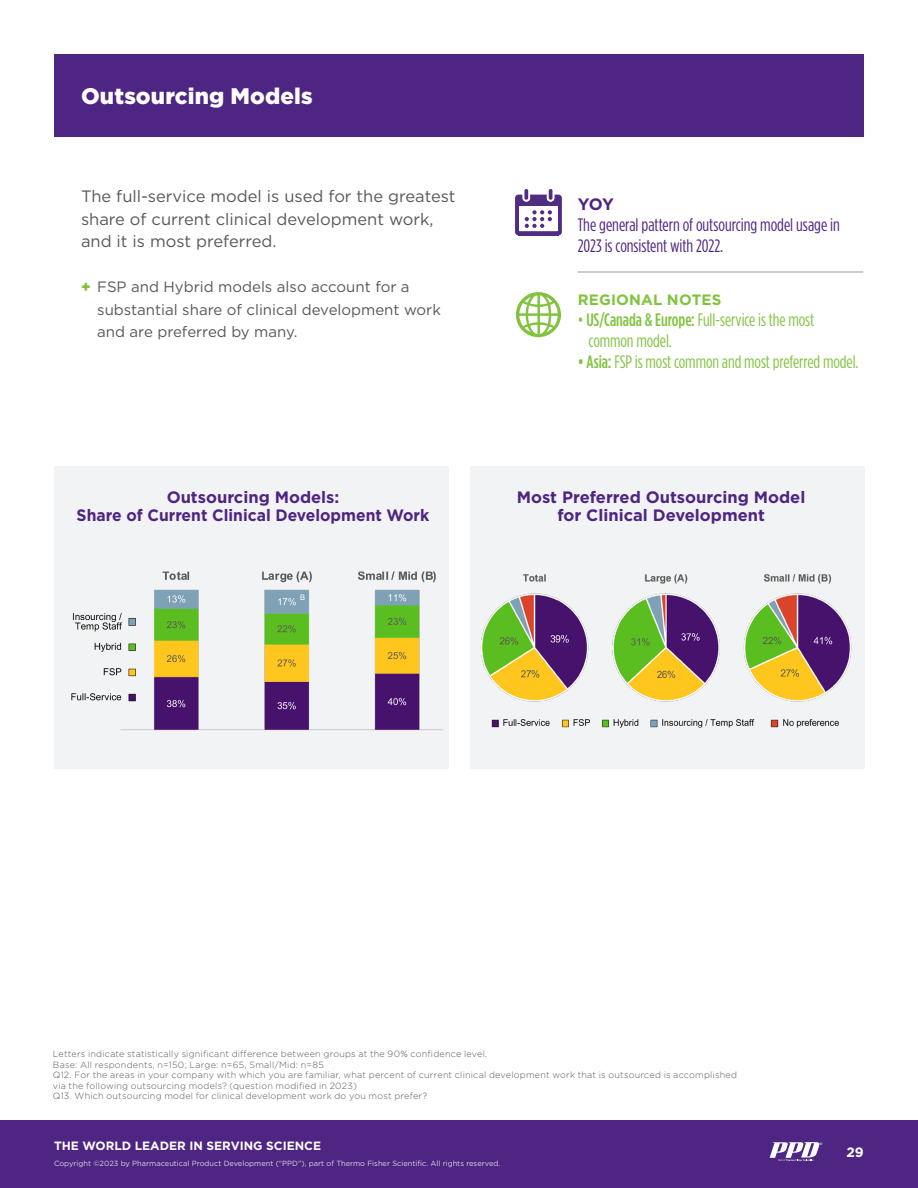
<style>
.page{position:relative;width:918px;height:1188px;background:#fff}
.page>*{position:absolute;margin:0;border:0;box-sizing:border-box;transform-origin:0 0}
.t1{font:900 22.5px "Gotham";letter-spacing:.005em;color:#fff}
.t2{font:18px/21px "Gotham Condensed";letter-spacing:-.005em;color:#81c340}
.t3{font:18px/21px "Gotham Condensed";letter-spacing:-.005em;color:#4e2582}
.chart_header_-_purple{font:700 16.5px/18px "Gotham";color:#4e2582;text-align:center}
.question__hanging_indent{font:16.5px/22.5px "Gotham";color:#57585a}
.bullet_w__rule__hanging_indent{font:15px/22.5px "Gotham";color:#57585a}
.t4{font:700 15px "Gotham";letter-spacing:.01em;color:#81c340}
.t5{font:700 13.5px "Gotham";color:#fff}
.t6{font:700 12px "Gotham";color:#fff}
.section_subhead_-_all_caps_BLUE{font:300 9px/10.5px "Gotham";letter-spacing:.025em;color:#57585a}
.t7{font:7.5px "Gotham";color:#fff}
.s1{font-weight:900;color:#81c340}
.s2{font-weight:500}
</style>
<div class="page">
<div style="left:0;top:1120px;width:918px;height:68px;background:#4e2582"></div>
<svg style="left:770px;top:1142px;width:52px;height:19px"></svg>
<div style="left:54px;top:466px;width:394px;height:302px;background:#f2f3f4"></div>
<div style="left:470px;top:466px;width:394px;height:302px;background:#f2f3f4"></div>
<div style="left:54px;top:54px;width:810px;height:82px;background:#4e2582"></div>
<hr style="left:578px;top:271px;width:285px;height:2px;background:#bcbdc0">
<svg style="left:516px;top:292px;width:45px;height:45px"></svg>
<img style="left:71px;top:571px;width:371px;height:160px">
<img style="left:480px;top:574px;width:372px;height:154px">
<svg style="left:515px;top:189px;width:47px;height:46px"></svg>
<p class="t1" style="left:81px;top:81px;width:233px">Outsourcing Models</p>
<p class="question__hanging_indent" style="left:81px;top:185px;width:376px">The full-service model is used for the greatest share of current clinical development work, and it is most preferred.</p>
<p class="bullet_w__rule__hanging_indent" style="left:97px;top:275px;width:345px;text-indent:-16px"><span class="s1">+</span> FSP and Hybrid models also account for a substantial share of clinical development work and are preferred by many.</p>
<p class="chart_header_-_purple" style="left:578px;top:195px;width:38px">YOY</p>
<p class="t3" style="left:578px;top:214px;width:264px">The general pattern of outsourcing model usage in<br>2023 is consistent with 2022.</p>
<p class="t4" style="left:578px;top:290px;width:145px">REGIONAL NOTES</p>
<p class="t2" style="left:589px;top:309px;width:227px;text-indent:-11px">• <span class="s2">US/Canada &amp; Europe:</span> Full-service is the most common model.</p>
<p class="t2" style="left:578px;top:351px;width:282px"><span class="s2">• Asia:</span> FSP is most common and most preferred model.</p>
<p class="chart_header_-_purple" style="left:77px;top:488px;width:354px">Outsourcing Models:<br>Share of Current Clinical Development Work</p>
<p class="chart_header_-_purple" style="left:517px;top:488px;width:290px">Most Preferred Outsourcing Model</p>
<p class="chart_header_-_purple" style="left:557px;top:506px;width:209px">for Clinical Development</p>
<p class="section_subhead_-_all_caps_BLUE" style="left:53px;top:1049px;width:436px">Letters indicate statistically significant difference between groups at the 90% confidence level.</p>
<p class="section_subhead_-_all_caps_BLUE" style="left:53px;top:1059px;width:272px">Base: All respondents, n=150; Large: n=65, Small/Mid: n=85</p>
<p class="section_subhead_-_all_caps_BLUE" style="left:53px;top:1070px;width:686px">Q12. For the areas in your company with which you are familiar, what percent of current clinical development work that is outsourced is accomplished via the following outsourcing models? (question modified in 2023)</p>
<p class="section_subhead_-_all_caps_BLUE" style="left:53px;top:1091px;width:376px">Q13. Which outsourcing model for clinical development work do you most prefer?</p>
<h3 class="t6" style="left:54px;top:1138px;width:269px">THE WORLD LEADER IN SERVING SCIENCE</h3>
<p class="t7" style="left:54px;top:1158px;width:448px">Copyright ©2023 by Pharmaceutical Product Development (“PPD”), part of Thermo Fisher Scientific. All rights reserved.</p>
<h3 class="t5" style="left:846px;top:1144px;width:19px">29</h3>
</div>
